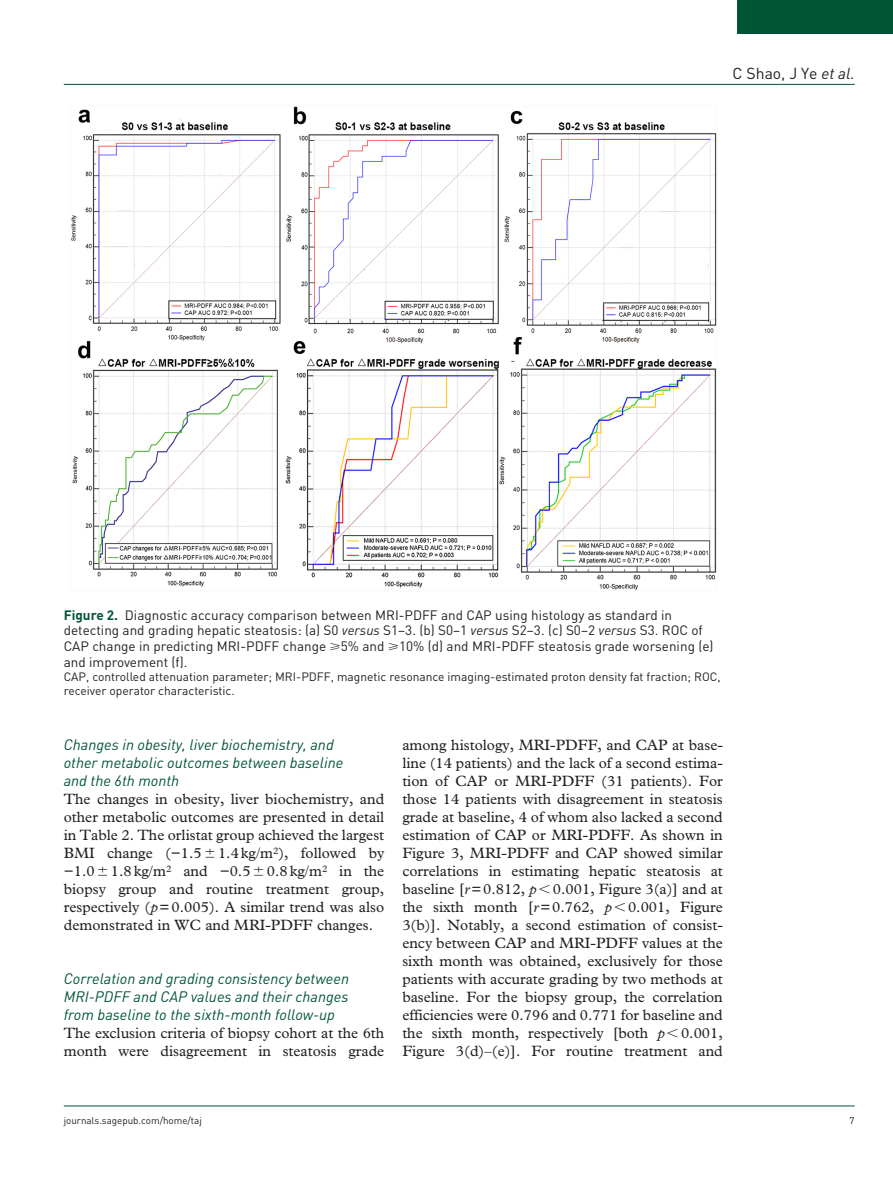
<style>
.page{position:relative;width:893px;height:1191px;background:#fff}
.page>*{position:absolute;margin:0;border:0;box-sizing:border-box;transform-origin:0 0}
.t1{font:15.75px "DIN";color:#231f20}
.t2{font:15px/18px "Plantin Std";color:#231f20;text-align:justify}
.t3{font:italic 15px/18px "DIN";color:#015436}
.t4{font:13.5px/15.8px "DIN";color:#231f20}
.t5{font:12px/14.2px "DIN";color:#231f20}
.t6{font:9.75px "DIN";color:#231f20}
.s1{font-style:italic}
.s2{font-weight:700;color:#015436}
</style>
<div class="page">
<hr style="left:64px;top:84px;width:791px;height:1px;background:#015436">
<hr style="left:64px;top:1105px;width:791px;height:1px;background:#015436">
<div style="left:738px;top:0;width:155px;height:34px;background:#015436"></div>
<img style="left:71px;top:106px;width:646px;height:484px">
<p class="t1" style="left:733px;top:63px;width:124px">C Shao, J Ye <span class="s1">et al.</span></p>
<p class="t4" style="left:64px;top:606px;width:651px"><span class="s2">Figure 2.</span> Diagnostic accuracy comparison between MRI-PDFF and CAP using histology as standard in detecting and grading hepatic steatosis: (a) S0 <span class="s1">versus</span> S1–3. (b) S0–1 <span class="s1">versus</span> S2–3. (c) S0–2 <span class="s1">versus</span> S3. ROC of CAP change in predicting MRI-PDFF change ⩾5% and ⩾10% (d) and MRI-PDFF steatosis grade worsening (e) and improvement (f).</p>
<p class="t5" style="left:64px;top:669px;width:658px">CAP, controlled attenuation parameter; MRI-PDFF, magnetic resonance imaging-estimated proton density fat fraction; ROC, receiver operator characteristic.</p>
<p class="t3" style="left:64px;top:735px;width:281px">Changes in obesity, liver biochemistry, and other metabolic outcomes between baseline and the 6th month</p>
<p class="t2" style="left:64px;top:790px;width:322px">The changes in obesity, liver biochemistry, and other metabolic outcomes are presented in detail in Table 2. The orlistat group achieved the largest BMI change (−1.5 1.4kg/m<sup>2</sup>), followed by −1.0 1.8kg/m<sup>2</sup> and −0.5 0.8kg/m<sup>2</sup> in the biopsy group and routine treatment group, respectively (<span class="s1">p</span>=0.005). A similar trend was also demonstrated in WC and MRI-PDFF changes.</p>
<p class="t3" style="left:64px;top:969px;width:287px;text-align:justify">Correlation and grading consistency between MRI-PDFF and CAP values and their changes from baseline to the sixth-month follow-up</p>
<p class="t2" style="left:64px;top:1024px;width:322px">The exclusion criteria of biopsy cohort at the 6th month were disagreement in steatosis grade</p>
<p class="t2" style="left:402px;top:736px;width:322px">among histology, MRI-PDFF, and CAP at base&shy;line (14 patients) and the lack of a second estima&shy;tion of CAP or MRI-PDFF (31 patients). For those 14 patients with disagreement in steatosis grade at baseline, 4 of whom also lacked a second estimation of CAP or MRI-PDFF. As shown in Figure 3, MRI-PDFF and CAP showed similar correlations in estimating hepatic steatosis at baseline [<span class="s1">r</span>=0.812, <span class="s1">p</span> 0.001, Figure 3(a)] and at the sixth month [<span class="s1">r</span>=0.762, <span class="s1">p</span> 0.001, Figure 3(b)]. Notably, a second estimation of consist&shy;ency between CAP and MRI-PDFF values at the sixth month was obtained, exclusively for those patients with accurate grading by two methods at baseline. For the biopsy group, the correlation efficiencies were 0.796 and 0.771 for baseline and the sixth month, respectively [both <span class="s1">p</span> 0.001, Figure 3(d)–(e)]. For routine treatment and</p>
<p class="t6" style="left:64px;top:1114px;width:140px">journals.sagepub.com/home/taj</p>
<p class="t6" style="left:850px;top:1114px;width:7px">7</p>
</div>
